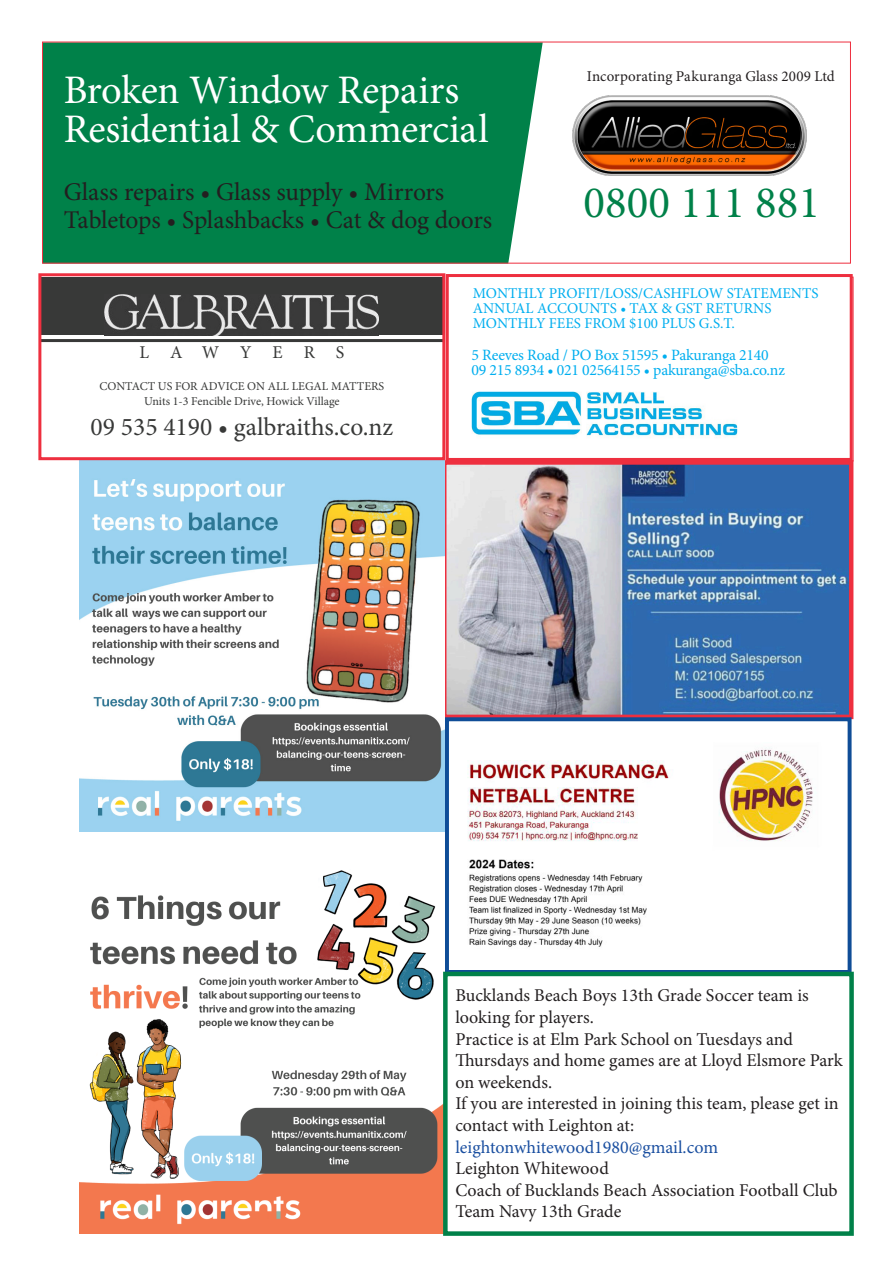
<style>
.page{position:relative;width:893px;height:1263px;background:#fff}
.page>*{position:absolute;margin:0;border:0;box-sizing:border-box;transform-origin:0 0}
.t1{font:45px "Minion Pro";color:#008149}
.t2{font:40.5px "Minion Pro";letter-spacing:-.01em;color:#fff}
.t3{font:25.5px "Minion Pro";letter-spacing:-.005em;color:#231f20}
.t4{font:25.5px "Minion Pro";color:#383938}
.t5{font:18px/21.6px "Minion Pro";color:#231f20}
.t6{font:18px "Minion Pro";color:#1a4fa0}
.t7{font:18px "Minion Pro";letter-spacing:1.165em;color:#383938}
.t8{font:15.75px "Minion Pro";letter-spacing:-.015em;color:#00aeef}
.t9{font:15px "Minion Pro";color:#00aeef}
.t10{font:15px "Minion Pro";letter-spacing:.01em;color:#231f20}
.t11{font:12px "Minion Pro";color:#383938}
</style>
<div class="page">
<div style="left:40px;top:277px;width:404px;height:58px;background:#383938"></div>
<img style="left:105px;top:294px;width:274px;height:41px">
<hr style="left:40px;top:339px;width:404px;height:3px;background:#383938">
<div style="left:44px;top:44px;width:499px;height:217px;background:#008149"></div>
<img style="left:572px;top:96px;width:234px;height:80px">
<div style="left:446px;top:274px;width:407px;height:187px;background:#fff;border:3px solid #ee2f3f"></div>
<img style="left:471px;top:392px;width:267px;height:46px">
<img style="left:447px;top:465px;width:401px;height:249px">
<div style="left:442px;top:460px;width:411px;height:259px;border:4px solid #ee2f3f"></div>
<img style="left:467px;top:748px;width:346px;height:199px">
<div style="left:445px;top:717px;width:406px;height:257px;border:4px solid #0f4d97"></div>
<img style="left:80px;top:870px;width:365px;height:363px">
<img style="left:80px;top:460px;width:365px;height:372px">
<div style="left:443px;top:972px;width:411px;height:264px;border:4px solid #008149"></div>
<div style="left:38px;top:273px;width:407px;height:187px;border:3px solid #ee2f3f"></div>
<p class="t2" style="left:64px;top:63px;width:397px">Broken Window Repairs</p>
<p class="t2" style="left:64px;top:102px;width:426px">Residential &amp; Commercial</p>
<p class="t3" style="left:64px;top:175px;width:382px">Glass repairs • Glass supply • Mirrors</p>
<p class="t3" style="left:64px;top:203px;width:430px">Tabletops • Splashbacks • Cat &amp; dog doors</p>
<p class="t10" style="left:587px;top:66px;width:249px">Incorporating Pakuranga Glass 2009 Ltd</p>
<p class="t1" style="left:583px;top:172px;width:238px">0800 111 881</p>
<p class="t7" style="left:139px;top:340px;width:206px">LAWYERS</p>
<p class="t11" style="left:99px;top:378px;width:286px">CONTACT US FOR ADVICE ON ALL LEGAL MATTERS</p>
<p class="t11" style="left:144px;top:393px;width:197px">Units 1-3 Fencible Drive, Howick Village</p>
<p class="t4" style="left:91px;top:410px;width:304px">09 535 4190 • galbraiths.co.nz</p>
<p class="t9" style="left:473px;top:283px;width:347px">MONTHLY PROFIT/LOSS/CASHFLOW STATEMENTS</p>
<p class="t9" style="left:473px;top:298px;width:300px">ANNUAL ACCOUNTS • TAX &amp; GST RETURNS</p>
<p class="t9" style="left:473px;top:313px;width:264px">MONTHLY FEES FROM $100 PLUS G.S.T.</p>
<p class="t8" style="left:472px;top:344px;width:299px">5 Reeves Road / PO Box 51595 • Pakuranga 2140</p>
<p class="t8" style="left:472px;top:359px;width:315px">09 215 8934 • 021 02564155 • pakuranga@sba.co.nz</p>
<p class="t5" style="left:455px;top:985px;width:355px">Bucklands Beach Boys 13th Grade Soccer team is looking for players.</p>
<p class="t5" style="left:455px;top:1028px;width:389px">Practice is at Elm Park School on Tuesdays and<br>Thursdays and home games are at Lloyd Elsmore Park on weekends.</p>
<p class="t5" style="left:455px;top:1093px;width:385px">If you are interested in joining this team, please get in contact with Leighton at:</p>
<p class="t6" style="left:455px;top:1135px;width:264px">leightonwhitewood1980@gmail.com</p>
<p class="t5" style="left:455px;top:1158px;width:155px">Leighton Whitewood</p>
<p class="t5" style="left:455px;top:1179px;width:384px">Coach of Bucklands Beach Association Football Club<br>Team Navy 13th Grade</p>
</div>
